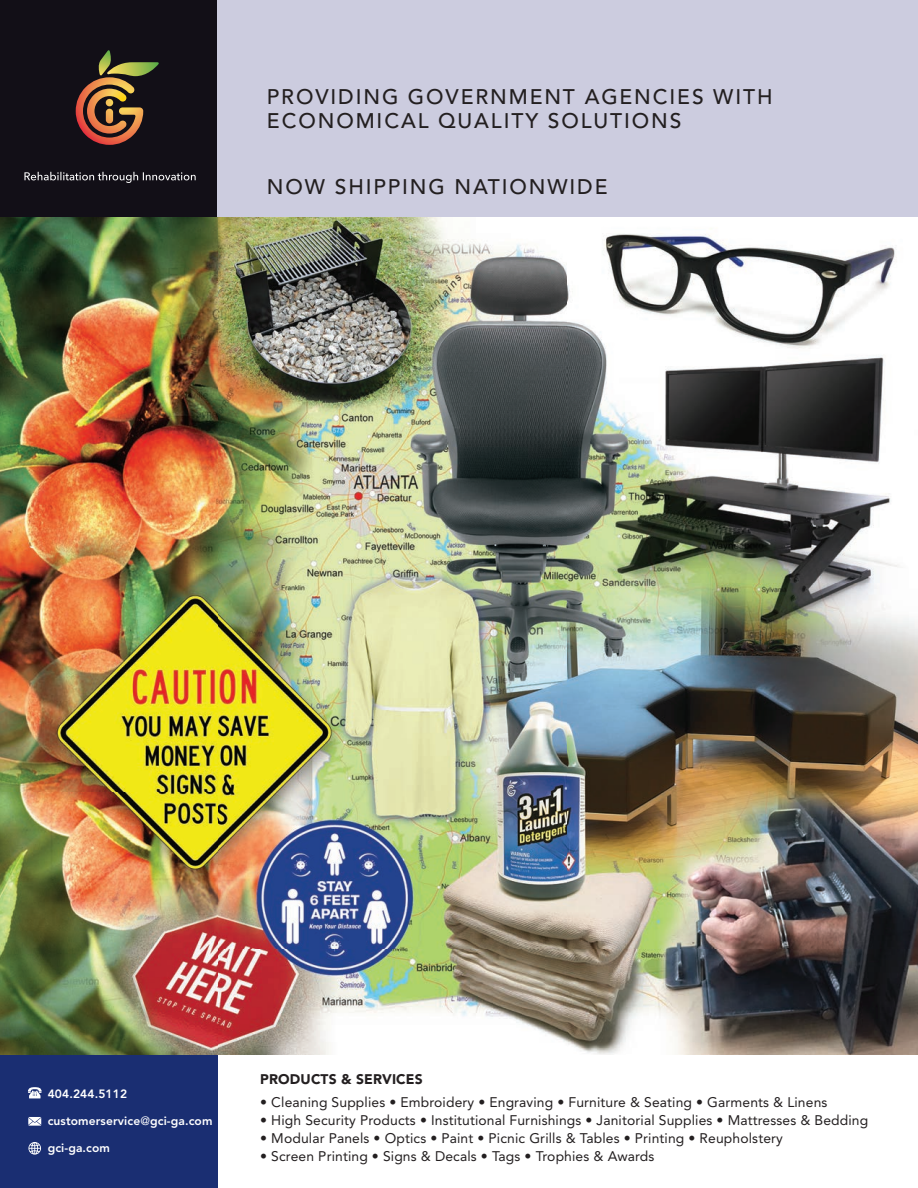
<style>
.page{position:relative;width:918px;height:1188px;background:#fff}
.page>*{position:absolute;margin:0;border:0;box-sizing:border-box;transform-origin:0 0}
.t1{font:500 21px/24px "Avenir LT Std";letter-spacing:.09em;color:#231f20}
.t2{font:13.8px "Avenir LT Std";letter-spacing:.01em;color:#231f20}
.t3{font:900 13.8px "Avenir LT Std";letter-spacing:.01em;color:#231f20}
.t4{font:800 12px "Avenir LT Std";letter-spacing:.01em;color:#fff}
.s1{font-weight:400}
</style>
<div class="page">
<div style="left:0;top:218px;width:217px;height:970px;background:#1a2e72"></div>
<div style="left:0;top:0;width:217px;height:218px;background:#120f17"></div>
<div style="left:217px;top:0;width:701px;height:218px;background:#ccccdf"></div>
<img style="left:0;top:218px;width:918px;height:836px">
<svg style="left:24px;top:172px;width:172px;height:11px"></svg>
<svg style="left:76px;top:50px;width:83px;height:95px"></svg>
<svg style="left:106px;top:109px;width:7px;height:14px"></svg>
<svg style="left:28px;top:1087px;width:14px;height:11px"></svg>
<svg style="left:28px;top:1117px;width:13px;height:9px"></svg>
<svg style="left:28px;top:1142px;width:13px;height:13px"></svg>
<h1 class="t1" style="left:267px;top:85px;width:507px">PROVIDING GOVERNMENT AGENCIES WITH<br>ECONOMICAL QUALITY SOLUTIONS</h1>
<h1 class="t1" style="left:267px;top:175px;width:342px">NOW SHIPPING NATIONWIDE</h1>
<p class="t4" style="left:48px;top:1087px;width:81px">404.244.5112</p>
<p class="t4" style="left:48px;top:1114px;width:166px">customerservice<span class="s1">@</span>gci-ga.com</p>
<p class="t4" style="left:48px;top:1141px;width:64px">gci-ga.com</p>
<p class="t3" style="left:260px;top:1072px;width:164px">PRODUCTS &amp; SERVICES</p>
<p class="t2" style="left:260px;top:1096px;width:569px">• Cleaning Supplies • Embroidery • Engraving • Furniture &amp; Seating • Garments &amp; Linens</p>
<p class="t2" style="left:260px;top:1114px;width:610px">• High Security Products • Institutional Furnishings • Janitorial Supplies • Mattresses &amp; Bedding</p>
<p class="t2" style="left:260px;top:1132px;width:524px">• Modular Panels • Optics • Paint • Picnic Grills &amp; Tables • Printing • Reupholstery</p>
<p class="t2" style="left:260px;top:1150px;width:396px">• Screen Printing • Signs &amp; Decals • Tags • Trophies &amp; Awards</p>
</div>
